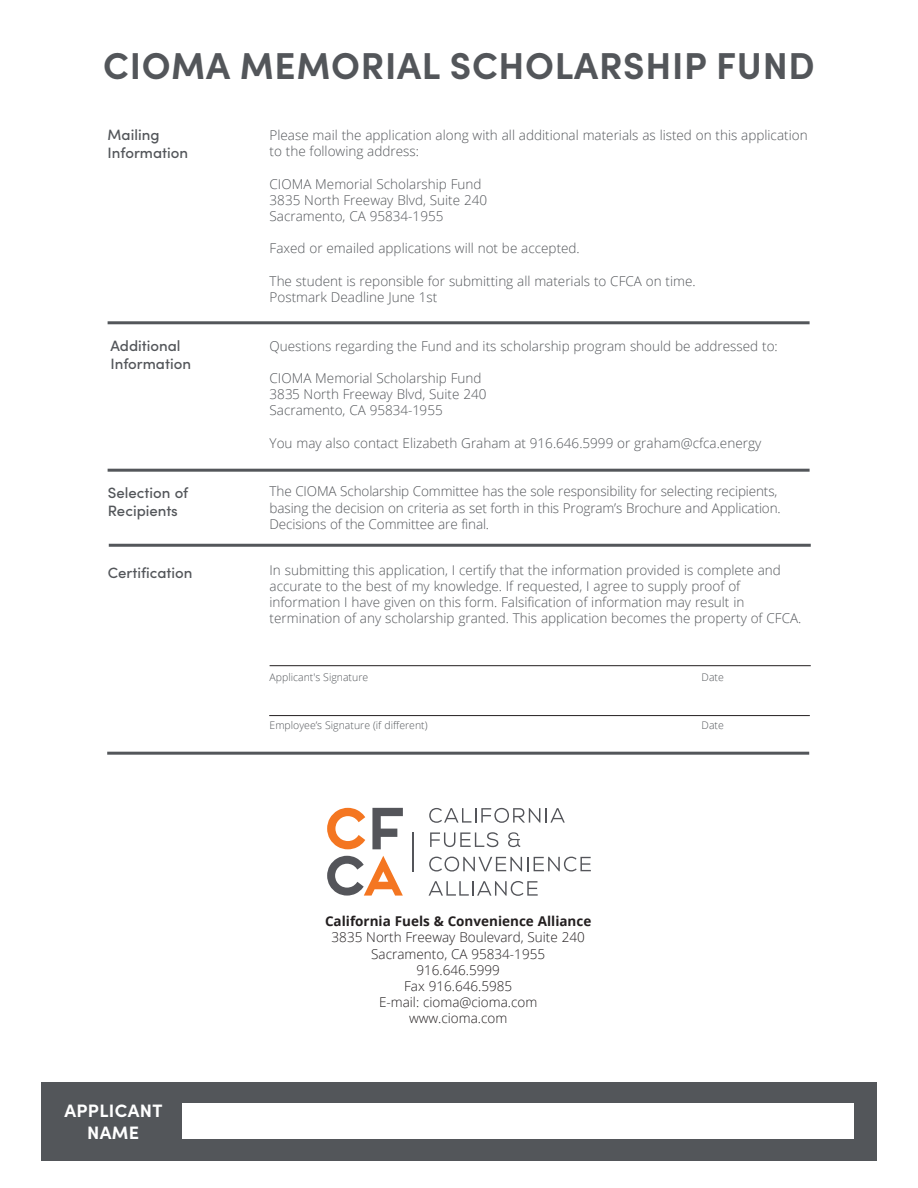
<style>
.page{position:relative;width:918px;height:1188px;background:#fff}
.page>*{position:absolute;margin:0;border:0;box-sizing:border-box;transform-origin:0 0}
.t1{font:700 37.5px "Sofia Pro";letter-spacing:.02em;color:#53565a}
.t2{font:700 18px/21.6px "Sofia Pro";letter-spacing:.02em;color:#fff;text-align:center}
.t3{font:500 15px/18px "Sofia Pro";color:#53565a}
.t4{font:300 13.5px/16.2px "Open Sans";color:#53565a}
.t5{font:300 13.5px/16.2px "Open Sans";color:#231f20;text-align:center}
.t6{font:700 13.5px "Open Sans";color:#231f20}
.t7{font:300 10.5px "Open Sans";color:#53565a}
</style>
<div class="page">
<div style="left:41px;top:1082px;width:836px;height:79px;background:#53565a"></div>
<div style="left:182px;top:1103px;width:672px;height:36px;background:#fff"></div>
<hr style="left:108px;top:321px;width:702px;height:3px;background:#53565a">
<hr style="left:109px;top:544px;width:702px;height:3px;background:#53565a">
<hr style="left:108px;top:469px;width:702px;height:3px;background:#53565a">
<hr style="left:270px;top:665px;width:541px;height:1px;background:#231f20">
<hr style="left:269px;top:715px;width:541px;height:1px;background:#231f20">
<hr style="left:107px;top:752px;width:702px;height:3px;background:#53565a">
<svg style="left:429px;top:808px;width:136px;height:15px"></svg>
<svg style="left:430px;top:832px;width:68px;height:15px"></svg>
<svg style="left:508px;top:832px;width:12px;height:15px"></svg>
<svg style="left:429px;top:857px;width:162px;height:15px"></svg>
<svg style="left:429px;top:881px;width:109px;height:15px"></svg>
<svg style="left:327px;top:808px;width:38px;height:41px"></svg>
<svg style="left:372px;top:808px;width:31px;height:41px"></svg>
<svg style="left:327px;top:856px;width:76px;height:40px"></svg>
<hr style="left:413px;top:832px;width:1px;height:39px;background:#54555a">
<h1 class="t1" style="left:103px;top:37px;width:713px">CIOMA MEMORIAL SCHOLARSHIP FUND</h1>
<p class="t3" style="left:108px;top:125px;width:82px">Mailing<br>Information</p>
<p class="t3" style="left:110px;top:336px;width:82px">Additional<br>Information</p>
<p class="t3" style="left:108px;top:483px;width:82px">Selection of<br>Recipients</p>
<p class="t3" style="left:108px;top:563px;width:86px">Certification</p>
<h2 class="t2" style="left:64px;top:1099px;width:100px">APPLICANT<br>NAME</h2>
<p class="t4" style="left:270px;top:127px;width:540px">Please mail the application along with all additional materials as listed on this application to the following address:</p>
<p class="t4" style="left:270px;top:175px;width:219px">CIOMA Memorial Scholarship Fund<br>3835 North Freeway Blvd, Suite 240<br>Sacramento, CA 95834-1955</p>
<p class="t4" style="left:270px;top:240px;width:312px">Faxed or emailed applications will not be accepted.</p>
<p class="t4" style="left:270px;top:272px;width:428px">The student is reponsible for submitting all materials to CFCA on time.<br>Postmark Deadline June 1st</p>
<p class="t4" style="left:270px;top:337px;width:510px">Questions regarding the Fund and its scholarship program should be addressed to:</p>
<p class="t4" style="left:270px;top:370px;width:218px">CIOMA Memorial Scholarship Fund<br>3835 North Freeway Blvd, Suite 240<br>Sacramento, CA 95834-1955</p>
<p class="t4" style="left:270px;top:434px;width:493px">You may also contact Elizabeth Graham at 916.646.5999 or graham@cfca.energy</p>
<p class="t4" style="left:270px;top:483px;width:513px">The CIOMA Scholarship Committee has the sole responsibility for selecting recipients, basing the decision on criteria as set forth in this Program’s Brochure and Application.<br>Decisions of the Committee are final.</p>
<p class="t4" style="left:270px;top:561px;width:533px">In submitting this application, I certify that the information provided is complete and accurate to the best of my knowledge. If requested, I agree to supply proof of information I have given on this form. Falsification of information may result in termination of any scholarship granted. This application becomes the property of CFCA.</p>
<p class="t7" style="left:270px;top:670px;width:100px">Applicant's Signature</p>
<p class="t7" style="left:702px;top:670px;width:24px">Date</p>
<p class="t7" style="left:270px;top:718px;width:159px">Employee’s Signature (if different)</p>
<p class="t7" style="left:702px;top:718px;width:24px">Date</p>
<p class="t6" style="left:325px;top:912px;width:268px">California Fuels &amp; Convenience Alliance</p>
<p class="t5" style="left:332px;top:929px;width:255px">3835 North Freeway Boulevard, Suite 240<br>Sacramento, CA 95834-1955<br>916.646.5999<br>Fax 916.646.5985<br>E-mail: cioma@cioma.com www.cioma.com</p>
</div>
